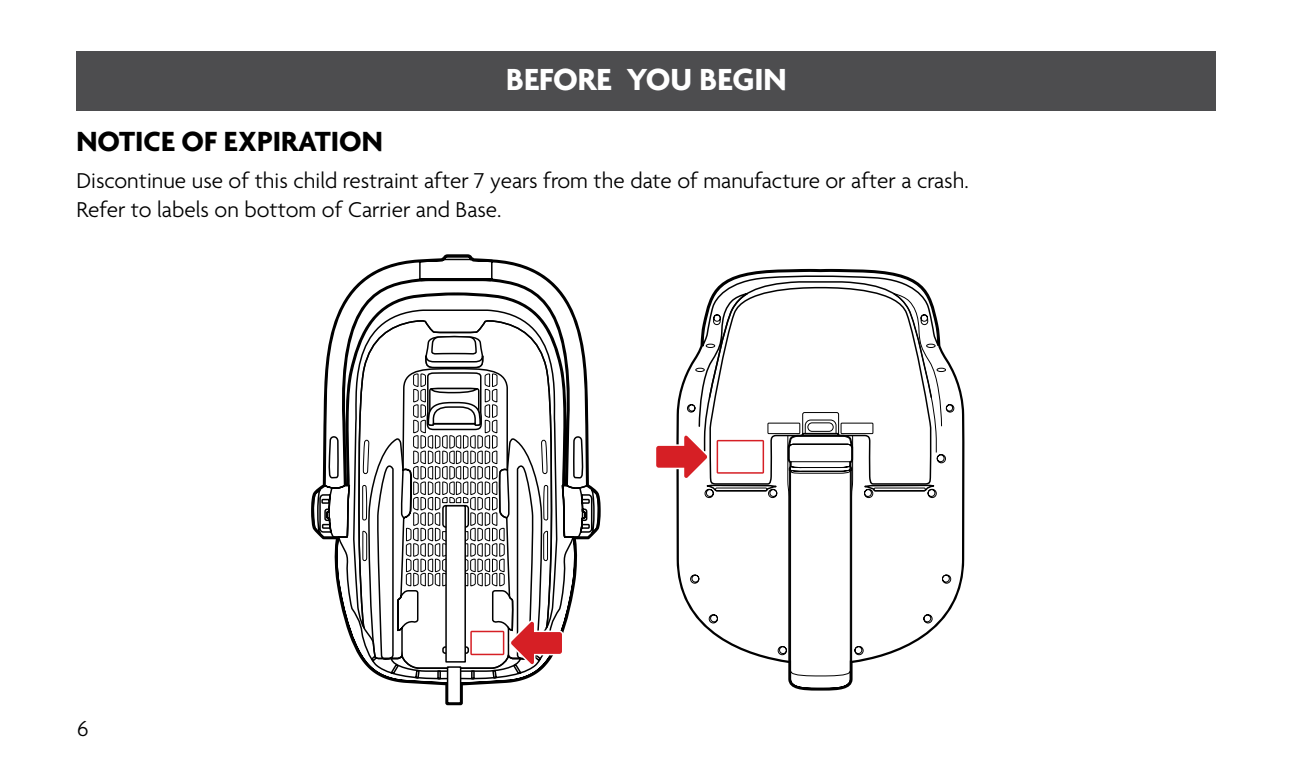
<style>
.page{position:relative;width:1293px;height:757px;background:#fff}
.page>*{position:absolute;margin:0;border:0;box-sizing:border-box;transform-origin:0 0}
.t1{font:700 33px "Agenda";color:#fff}
.H3_-_INTRO_BOLD_HEAD{font:700 30px "Agenda";color:#000}
.P_-_INTRO_MAIN_TEXT{font:300 23.4px/28.5px "Agenda";color:#000}
</style>
<div class="page">
<div style="left:77px;top:51px;width:1139px;height:60px;background:#4d4d4f"></div>
<svg style="left:770px;top:269px;width:194px;height:334px"></svg>
<svg style="left:942px;top:314px;width:12px;height:307px"></svg>
<svg style="left:656px;top:270px;width:286px;height:420px"></svg>
<svg style="left:373px;top:672px;width:166px;height:18px"></svg>
<svg style="left:330px;top:255px;width:251px;height:80px"></svg>
<div style="left:447px;top:666px;width:14px;height:38px;background:#fff;border:2px solid #000"></div>
<svg style="left:312px;top:335px;width:288px;height:337px"></svg>
<h1 class="t1" style="left:506px;top:62px;width:282px">BEFORE YOU BEGIN</h1>
<h3 class="H3_-_INTRO_BOLD_HEAD" style="left:77px;top:125px;width:308px">NOTICE OF EXPIRATION</h3>
<p class="P_-_INTRO_MAIN_TEXT" style="left:77px;top:168px;width:893px">Discontinue use of this child restraint after 7 years from the date of manufacture or after a crash.<br>Refer to labels on bottom of Carrier and Base.</p>
<p class="P_-_INTRO_MAIN_TEXT" style="left:77px;top:715px;width:13px">6</p>
</div>
